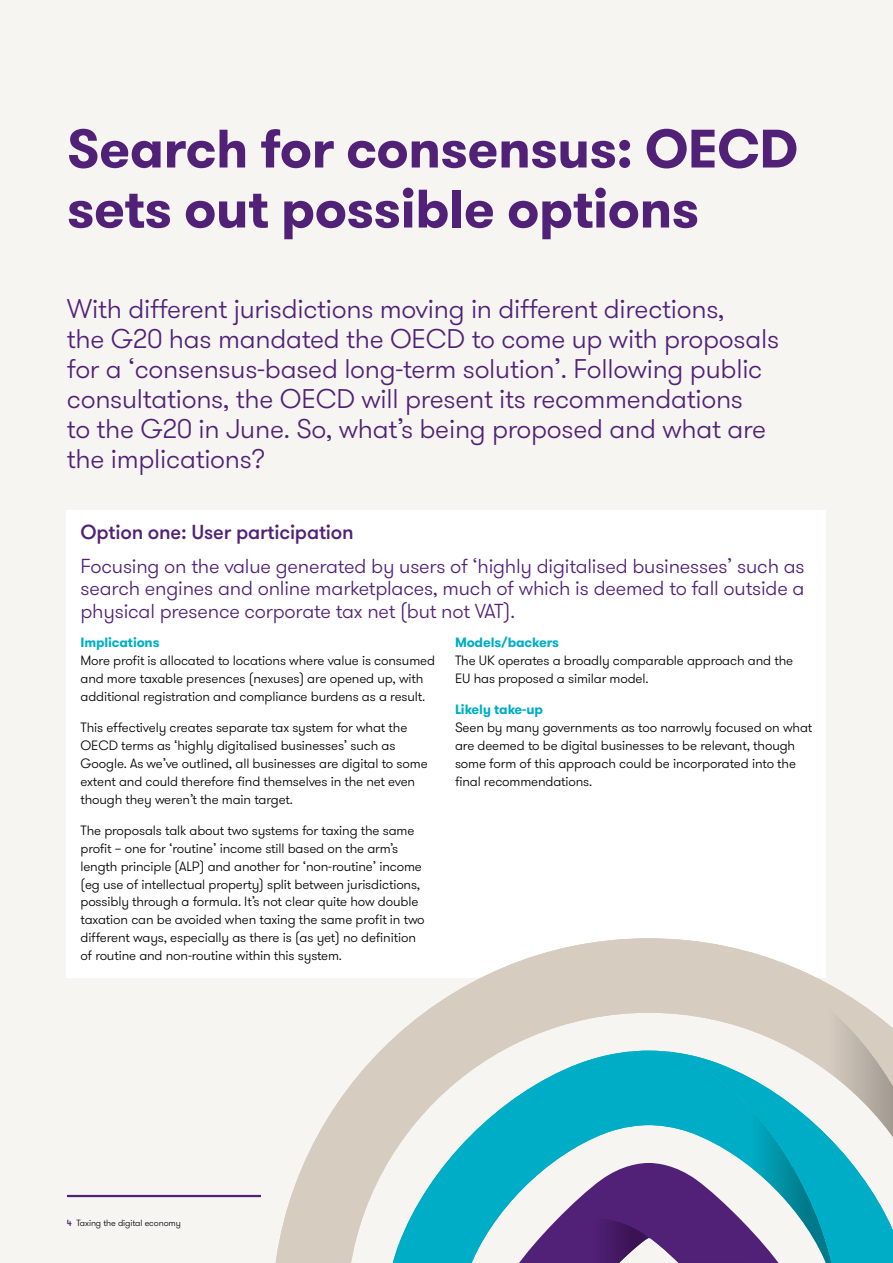
<style>
.page{position:relative;width:893px;height:1263px;background:#f7f5f2}
.page>*{position:absolute;margin:0;border:0;box-sizing:border-box;transform-origin:0 0}
.t1{font:700 54px/60px "GT Walsheim Pro";letter-spacing:-.01em;color:#512178}
.t2{font:300 27px/30px "GT Walsheim Pro";letter-spacing:-.01em;color:#512178}
.t3{font:300 20.25px/22.5px "GT Walsheim Pro";letter-spacing:-.01em;color:#512178;text-align:justify}
.t4{font:500 20.25px "GT Walsheim Pro";letter-spacing:-.01em;color:#512178}
.t5{font:300 13.5px/18px "GT Walsheim Pro";letter-spacing:-.01em;color:#000}
.t6{font:700 13.5px "GT Walsheim Pro";letter-spacing:-.01em;color:#00adc6}
.t7{font:300 9px "GT Walsheim Pro";letter-spacing:-.01em;color:#000}
.s1{font-weight:500;color:#512178}
</style>
<div class="page">
<hr style="left:67px;top:1195px;width:194px;height:2px;background:#512178">
<div style="left:67px;top:510px;width:759px;height:468px;background:#fff"></div>
<svg style="left:275px;top:1084px;width:76px;height:179px"></svg>
<svg style="left:351px;top:938px;width:542px;height:324px"></svg>
<svg style="left:386px;top:1050px;width:74px;height:213px"></svg>
<svg style="left:460px;top:1050px;width:433px;height:213px"></svg>
<svg style="left:500px;top:1163px;width:298px;height:100px"></svg>
<h1 class="t1" style="left:67px;top:119px;width:733px">Search for consensus: OECD sets out possible options</h1>
<p class="t2" style="left:67px;top:294px;width:714px">With different jurisdictions moving in different directions,<br>the G20 has mandated the OECD to come up with proposals for a ‘consensus-based long-term solution’. Following public consultations, the OECD will present its recommendations<br>to the G20 in June. So, what’s being proposed and what are the implications?</p>
<h3 class="t4" style="left:80px;top:519px;width:275px">Option one: User participation</h3>
<h3 class="t3" style="left:80px;top:555px;width:726px">Focusing on the value generated by users of ‘highly digitalised businesses’ such as search engines and online marketplaces, much of which is deemed to fall outside a physical presence corporate tax net (but not VAT).</h3>
<p class="t6" style="left:80px;top:633px;width:81px">Implications</p>
<p class="t5" style="left:80px;top:652px;width:356px">More profit is allocated to locations where value is consumed and more taxable presences (nexuses) are opened up, with additional registration and compliance burdens as a result.</p>
<p class="t5" style="left:80px;top:718px;width:349px">This effectively creates separate tax system for what the OECD terms as ‘highly digitalised businesses’ such as Google. As we’ve outlined, all businesses are digital to some extent and could therefore find themselves in the net even though they weren’t the main target.</p>
<p class="t5" style="left:80px;top:821px;width:346px">The proposals talk about two systems for taxing the same profit – one for ‘routine’ income still based on the arm’s length principle (ALP) and another for ‘non-routine’ income (eg use of intellectual property) split between jurisdictions, possibly through a formula. It’s not clear quite how double taxation can be avoided when taxing the same profit in two different ways, especially as there is (as yet) no definition of routine and non-routine within this system.</p>
<p class="t6" style="left:455px;top:633px;width:106px">Models/backers</p>
<p class="t5" style="left:455px;top:651px;width:340px">The UK operates a broadly comparable approach and the<br>EU has proposed a similar model.</p>
<p class="t6" style="left:455px;top:700px;width:90px">Likely take-up</p>
<p class="t5" style="left:455px;top:718px;width:359px">Seen by many governments as too narrowly focused on what are deemed to be digital businesses to be relevant, though some form of this approach could be incorporated into the final recommendations.</p>
<p class="t7" style="left:67px;top:1217px;width:115px"><span class="s1">4</span> Taxing the digital economy</p>
</div>
